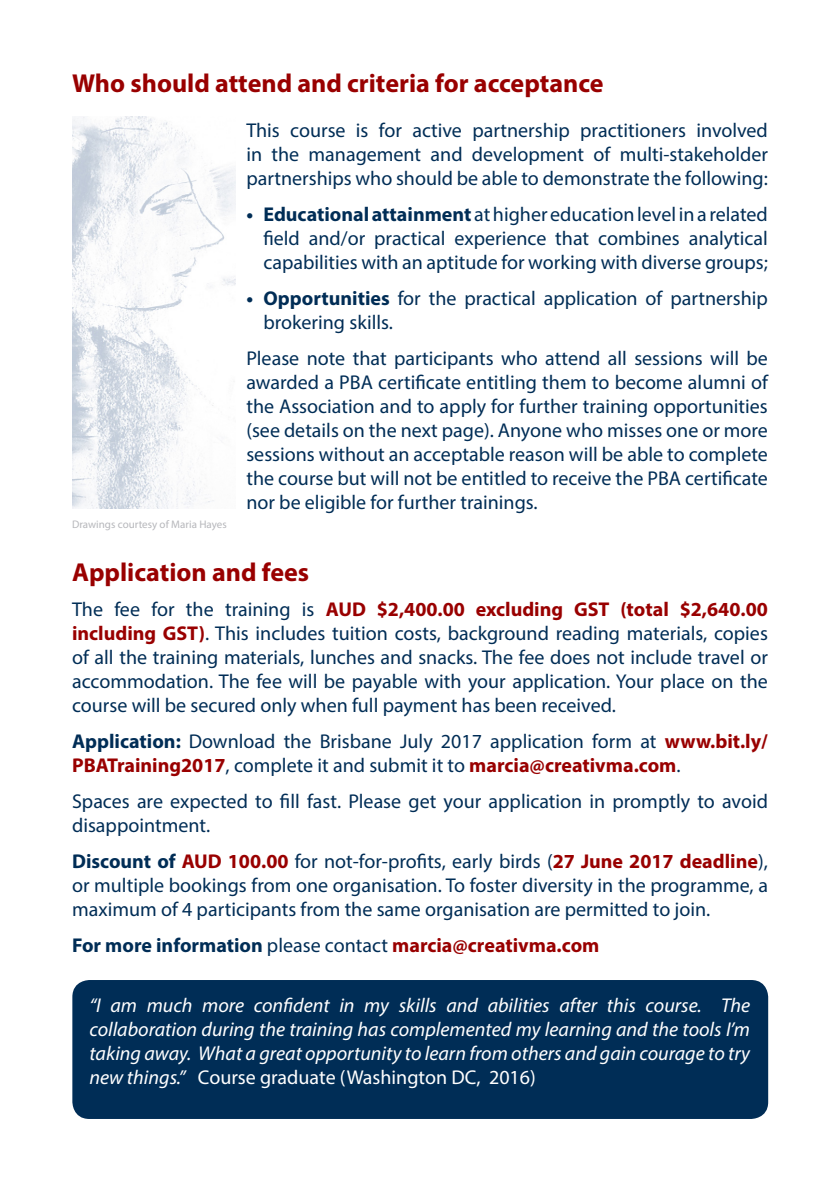
<style>
.page{position:relative;width:840px;height:1191px;background:#fff}
.page>*{position:absolute;margin:0;border:0;box-sizing:border-box;transform-origin:0 0}
.t1{font:700 26px "Myriad Pro";color:#900}
.t2{font:20px/24px "Myriad Pro";color:#002d56;text-align:justify}
.t3{font:italic 20px/24px "Myriad Pro";color:#fff;text-align:justify}
.t4{font:700 20px "Myriad Pro";color:#900}
.t5{font:11px "Myriad Pro";color:#b6b7bb}
.s1{font-weight:700}
.s2{font-weight:700;color:#900}
.s3{color:#002d56}
.s4{font-weight:400;color:#002d56}
.s5{font-style:normal}
</style>
<div class="page">
<img style="left:72px;top:116px;width:163px;height:393px">
<div style="left:72px;top:980px;width:695px;height:139px;background:#002d56;border-radius:17px"></div>
<p class="t1" style="left:72px;top:66px;width:532px">Who should attend and criteria for acceptance</p>
<p class="t2" style="left:246px;top:118px;width:522px">This course is for active partnership practitioners involved in the management and development of multi-stakeholder partnerships who should be able to demonstrate the following:</p>
<p class="t2" style="left:263px;top:202px;width:505px;text-indent:-17px"><span class="s1">• Educational attainment</span> at higher education level in a related field and/or practical experience that combines analytical capabilities with an aptitude for working with diverse groups;</p>
<p class="t2" style="left:263px;top:286px;width:505px;text-indent:-17px"><span class="s1">• Opportunities</span> for the practical application of partnership brokering skills.</p>
<p class="t2" style="left:246px;top:346px;width:523px">Please note that participants who attend all sessions will be awarded a PBA certificate entitling them to become alumni of the Association and to apply for further training opportunities (see details on the next page). Anyone who misses one or more sessions without an acceptable reason will be able to complete the course but will not be entitled to receive the PBA certificate nor be eligible for further trainings.</p>
<p class="t5" style="left:72px;top:518px;width:156px">Drawings courtesy of Maria Hayes</p>
<p class="t1" style="left:72px;top:555px;width:238px">Application and fees</p>
<p class="t2" style="left:72px;top:597px;width:697px">The fee for the training is <span class="s2">AUD $2,400.00 excluding GST (total $2,640.00 including GST)</span>. This includes tuition costs, background reading materials, copies of all the training materials, lunches and snacks. The fee does not include travel or accommodation. The fee will be payable with your application. Your place on the course will be secured only when full payment has been received.</p>
<p class="t2" style="left:72px;top:729px;width:697px"><span class="s1">Application:</span> Download the Brisbane July 2017 application form at <span class="s2">www.bit.ly/<br>PBATraining2017</span>, complete it and submit it to <span class="s2">marcia@creativma.com</span>.</p>
<p class="t2" style="left:72px;top:789px;width:697px">Spaces are expected to fill fast. Please get your application in promptly to avoid disappointment.</p>
<p class="t2" style="left:72px;top:849px;width:697px"><span class="s1">Discount of</span> <span class="s2">AUD 100.00</span> for not-for-profits, early birds (<span class="s2">27 June 2017 deadline</span>), or multiple bookings from one organisation. To foster diversity in the programme, a maximum of 4 participants from the same organisation are permitted to join.</p>
<p class="t4" style="left:72px;top:932px;width:528px"><span class="s3">For more information</span> <span class="s4">please contact</span> marcia@creativma.com</p>
<p class="t3" style="left:89px;top:993px;width:662px">“I am much more confident in my skills and abilities after this course. The collaboration during the training has complemented my learning and the tools I’m taking away. What a great opportunity to learn from others and gain courage to try new things.” <span class="s5">Course graduate (Washington DC, 2016)</span></p>
</div>
